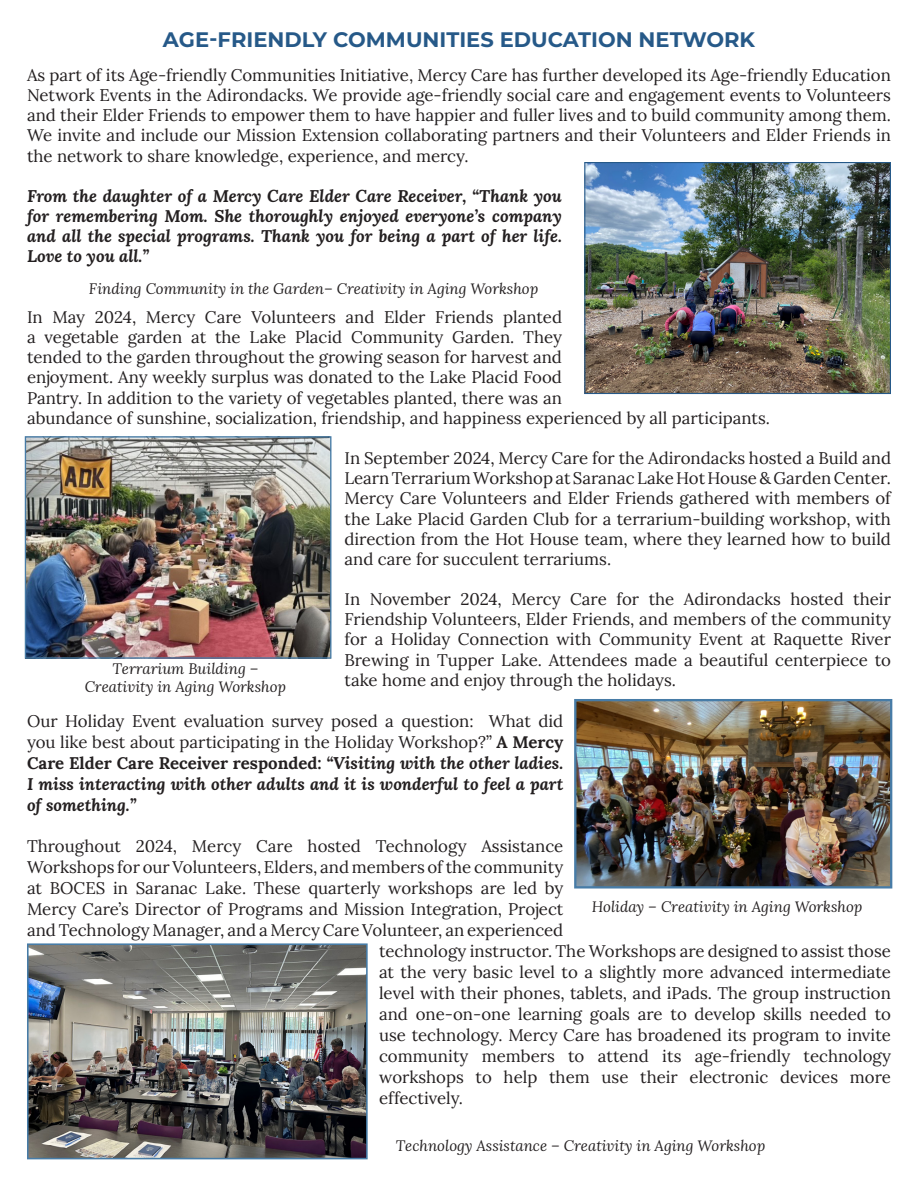
<style>
.page{position:relative;width:918px;height:1188px;background:#fff}
.page>*{position:absolute;margin:0;border:0;box-sizing:border-box;transform-origin:0 0}
.t1{font:700 21px "Montserrat";color:#265988}
.t2{font:16.8px/20.1px "Lora";color:#231f20;text-align:justify}
.t3{font:italic 700 16.8px/20.1px "Lora";color:#231f20;text-align:justify}
.t4{font:italic 15px/18px "Lora";color:#231f20;text-align:center}
.s1{font-weight:700}
.s2{font-weight:700;font-style:italic}
</style>
<div class="page">
<img style="left:577px;top:702px;width:312px;height:184px">
<div style="left:574px;top:699px;width:318px;height:190px;border:2px solid #477ca7"></div>
<img style="left:586px;top:164px;width:303px;height:228px">
<div style="left:584px;top:162px;width:307px;height:232px;border:1px solid #265988"></div>
<img style="left:27px;top:438px;width:302px;height:219px">
<div style="left:25px;top:436px;width:306px;height:223px;border:1px solid #477ca7"></div>
<img style="left:30px;top:946px;width:335px;height:210px">
<div style="left:27px;top:943px;width:341px;height:216px;border:2px solid #477ca7"></div>
<p class="t1" style="left:163px;top:25px;width:594px">AGE-FRIENDLY COMMUNITIES EDUCATION NETWORK</p>
<p class="t2" style="left:27px;top:64px;width:866px">As part of its Age-friendly Communities Initiative, Mercy Care has further developed its Age-friendly Education Network Events in the Adirondacks. We provide age-friendly social care and engagement events to Volunteers and their Elder Friends to empower them to have happier and fuller lives and to build community among them.<br>We invite and include our Mission Extension collaborating partners and their Volunteers and Elder Friends in the network to share knowledge, experience, and mercy.</p>
<p class="t3" style="left:27px;top:185px;width:537px">From the daughter of a Mercy Care Elder Care Receiver, “Thank you for remembering Mom. She thoroughly enjoyed everyone’s company and all the special programs. Thank you for being a part of her life.<br>Love to you all.”</p>
<p class="t4" style="left:89px;top:279px;width:451px">Finding Community in the Garden– Creativity in Aging Workshop</p>
<p class="t2" style="left:27px;top:306px;width:745px;text-align:left">In May 2024, Mercy Care Volunteers and Elder Friends planted<br>a vegetable garden at the Lake Placid Community Garden. They<br>tended to the garden throughout the growing season for harvest and<br>enjoyment. Any weekly surplus was donated to the Lake Placid Food<br>Pantry. In addition to the variety of vegetables planted, there was an<br>abundance of sunshine, socialization, friendship, and happiness experienced by all participants.</p>
<p class="t2" style="left:345px;top:447px;width:548px">In September 2024, Mercy Care for the Adirondacks hosted a Build and Learn Terrarium Workshop at Saranac Lake Hot House &amp; Garden Center.<br>Mercy Care Volunteers and Elder Friends gathered with members of the Lake Placid Garden Club for a terrarium-building workshop, with direction from the Hot House team, where they learned how to build and care for succulent terrariums.</p>
<p class="t2" style="left:345px;top:588px;width:548px">In November 2024, Mercy Care for the Adirondacks hosted their Friendship Volunteers, Elder Friends, and members of the community for a Holiday Connection with Community Event at Raquette River Brewing in Tupper Lake. Attendees made a beautiful centerpiece to take home and enjoy through the holidays.</p>
<p class="t2" style="left:27px;top:709px;width:538px;line-height:21px">Our Holiday Event evaluation survey posed a question: What did you like best about participating in the Holiday Workshop?” <span class="s1">A Mercy Care Elder Care Receiver responded:</span> <span class="s2">“Visiting with the other ladies.<br>I miss interacting with other adults and it is wonderful to feel a part of something.”</span></p>
<p class="t2" style="left:27px;top:835px;width:538px">Throughout 2024, Mercy Care hosted Technology Assistance</p>
<p class="t2" style="left:27px;top:856px;width:538px">Workshops for our Volunteers, Elders, and members of the community</p>
<p class="t2" style="left:27px;top:877px;width:538px">at BOCES in Saranac Lake. These quarterly workshops are led by</p>
<p class="t2" style="left:27px;top:898px;width:538px">Mercy Care’s Director of Programs and Mission Integration, Project</p>
<p class="t2" style="left:27px;top:919px;width:538px">and Technology Manager, and a Mercy Care Volunteer, an experienced</p>
<p class="t2" style="left:379px;top:940px;width:513px">technology instructor. The Workshops are designed to assist those</p>
<p class="t2" style="left:379px;top:961px;width:513px">at the very basic level to a slightly more advanced intermediate</p>
<p class="t2" style="left:379px;top:982px;width:513px">level with their phones, tablets, and iPads. The group instruction</p>
<p class="t2" style="left:379px;top:1003px;width:513px">and one-on-one learning goals are to develop skills needed to</p>
<p class="t2" style="left:379px;top:1024px;width:513px">use technology. Mercy Care has broadened its program to invite</p>
<p class="t2" style="left:379px;top:1045px;width:513px">community members to attend its age-friendly technology</p>
<p class="t2" style="left:379px;top:1066px;width:513px">workshops to help them use their electronic devices more</p>
<p class="t2" style="left:379px;top:1087px;width:86px">effectively.</p>
<p class="t4" style="left:85px;top:660px;width:203px">Terrarium Building –<br>Creativity in Aging Workshop</p>
<p class="t4" style="left:592px;top:897px;width:272px">Holiday – Creativity in Aging Workshop</p>
<p class="t4" style="left:396px;top:1137px;width:371px">Technology Assistance – Creativity in Aging Workshop</p>
</div>
